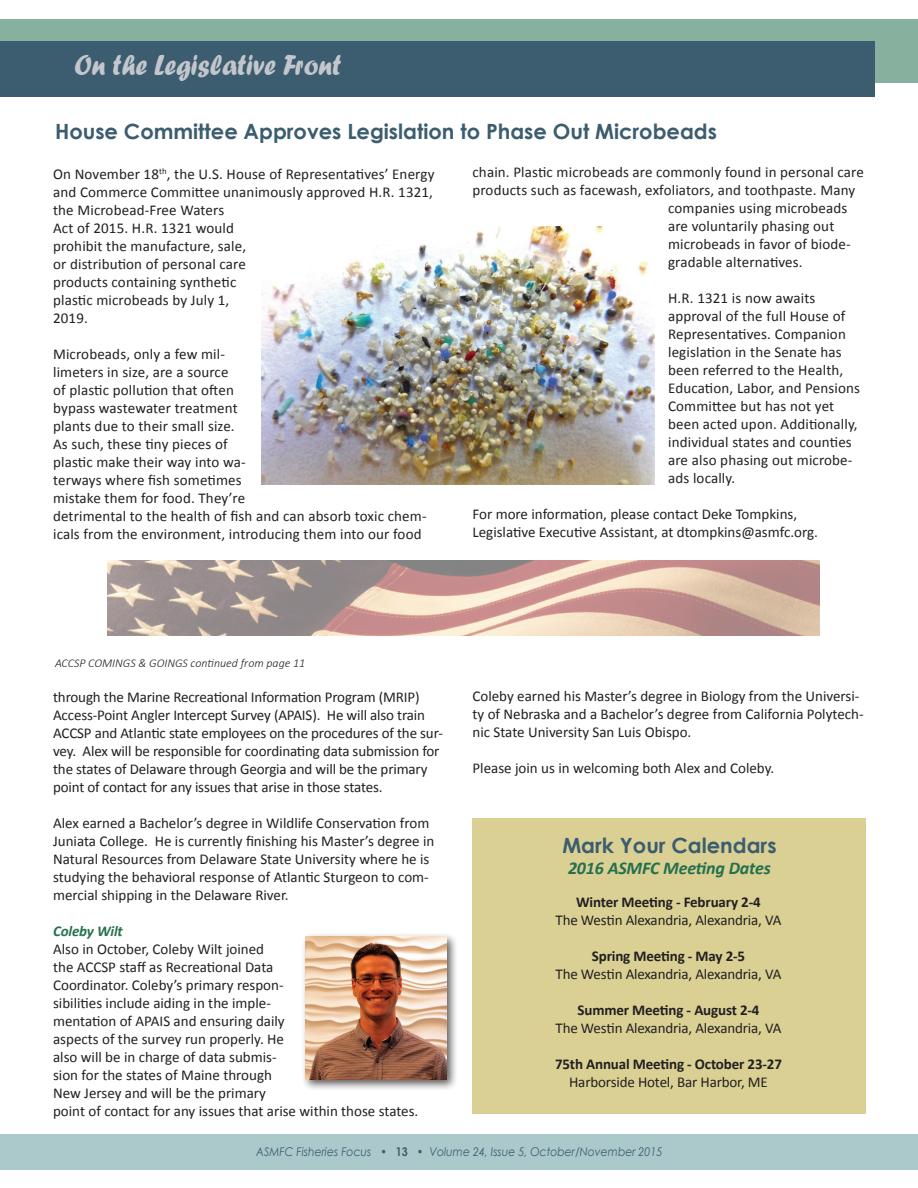
<style>
.page{position:relative;width:918px;height:1188px;background:#fff}
.page>*{position:absolute;margin:0;border:0;box-sizing:border-box;transform-origin:0 0}
.t1{font:30px "Forte";color:#c3c6cc;scale:.9 1}
.t2{font:700 21px "Century Gothic";color:#3c5d6f}
.t3{font:italic 700 18px "Calibri";letter-spacing:-.01em;color:#25704f}
.t4{font:15px/18px "Calibri";color:#231f20}
.t5{font:700 15px "Calibri";letter-spacing:-.01em;color:#231f20}
.t6{font:italic 700 15px "Calibri";letter-spacing:-.01em;color:#25704f}
.t7{font:italic 12px "Century Gothic";color:#3c5d6f;scale:.9 1}
.t8{font:italic 300 12px "Calibri";color:#231f20}
.s1{font-style:normal}
.s2{font-weight:700;font-style:normal}
</style>
<div class="page">
<div style="left:0;top:1134px;width:918px;height:36px;background:#abc9cb"></div>
<div style="left:0;top:19px;width:918px;height:64px;background:#88b09e"></div>
<div style="left:0;top:41px;width:875px;height:56px;background:#3c5d6f"></div>
<img style="left:108px;top:561px;width:712px;height:75px">
<img style="left:262px;top:226px;width:393px;height:258px">
<div style="left:302px;top:932px;width:157px;height:159px;background:#231f20;opacity:.75"></div>
<img style="left:306px;top:936px;width:140px;height:143px">
<div style="left:472px;top:818px;width:393px;height:296px;background:#dad094"></div>
<h1 class="t1" style="left:75px;top:48px;width:298px">On the Legislative Front</h1>
<h2 class="t2" style="left:55px;top:116px;width:663px">House Committee Approves Legislation to Phase Out Microbeads</h2>
<p class="t4" style="left:472px;top:163px;width:393px">chain. Plastic microbeads are commonly found in personal care</p>
<p class="t4" style="left:472px;top:181px;width:384px">products such as facewash, exfoliators, and toothpaste. Many</p>
<p class="t4" style="left:668px;top:199px;width:181px">companies using microbeads</p>
<p class="t4" style="left:668px;top:217px;width:168px">are voluntarily phasing out</p>
<p class="t4" style="left:668px;top:235px;width:184px">microbeads in favor of biode-</p>
<p class="t4" style="left:668px;top:253px;width:136px">gradable alternatives.</p>
<p class="t4" style="left:668px;top:289px;width:193px">H.R. 1321 is now awaits approval of the full House of<br>Representatives. Companion legislation in the Senate has been referred to the Health,<br>Education, Labor, and Pensions<br>Committee but has not yet been acted upon. Additionally, individual states and counties are also phasing out microbe&shy;ads locally.</p>
<p class="t4" style="left:472px;top:505px;width:347px">For more information, please contact Deke Tompkins,<br>Legislative Executive Assistant, at dtompkins@asmfc.org.</p>
<p class="t4" style="left:53px;top:165px;width:383px">On November 18<sup>th</sup>, the U.S. House of Representatives’ Energy and Commerce Committee unanimously approved H.R. 1321, the Microbead-Free Waters<br>Act of 2015. H.R. 1321 would<br>prohibit the manufacture, sale,<br>or distribution of personal care<br>products containing synthetic<br>plastic microbeads by July 1,<br>2019.</p>
<p class="t4" style="left:53px;top:345px;width:375px">Microbeads, only a few mil-<br>limeters in size, are a source<br>of plastic pollution that often<br>bypass wastewater treatment<br>plants due to their small size.<br>As such, these tiny pieces of<br>plastic make their way into wa-<br>terways where fish sometimes<br>mistake them for food. They’re<br>detrimental to the health of fish and can absorb toxic chem&shy;icals from the environment, introducing them into our food</p>
<p class="t8" style="left:55px;top:656px;width:252px">ACCSP COMINGS &amp; GOINGS continued from page 11</p>
<p class="t4" style="left:53px;top:688px;width:391px">through the Marine Recreational Information Program (MRIP)<br>Access-Point Angler Intercept Survey (APAIS). He will also train ACCSP and Atlantic state employees on the procedures of the sur&shy;vey. Alex will be responsible for coordinating data submission for the states of Delaware through Georgia and will be the primary point of contact for any issues that arise in those states.</p>
<p class="t4" style="left:53px;top:814px;width:383px">Alex earned a Bachelor’s degree in Wildlife Conservation from Juniata College. He is currently finishing his Master’s degree in Natural Resources from Delaware State University where he is studying the behavioral response of Atlantic Sturgeon to com&shy;mercial shipping in the Delaware River.</p>
<p class="t6" style="left:53px;top:921px;width:71px">Coleby Wilt</p>
<p class="t4" style="left:53px;top:940px;width:367px">Also in October, Coleby Wilt joined<br>the ACCSP staff as Recreational Data<br>Coordinator. Coleby’s primary respon-<br>sibilities include aiding in the imple-<br>mentation of APAIS and ensuring daily<br>aspects of the survey run properly. He<br>also will be in charge of data submis-<br>sion for the states of Maine through<br>New Jersey and will be the primary<br>point of contact for any issues that arise within those states.</p>
<p class="t4" style="left:472px;top:687px;width:393px">Coleby earned his Master’s degree in Biology from the Universi&shy;ty of Nebraska and a Bachelor’s degree from California Polytech&shy;nic State University San Luis Obispo.</p>
<p class="t4" style="left:472px;top:759px;width:303px">Please join us in welcoming both Alex and Coleby.</p>
<h2 class="t2" style="left:562px;top:830px;width:216px">Mark Your Calendars</h2>
<p class="t3" style="left:568px;top:857px;width:204px">2016 ASMFC Meeting Dates</p>
<p class="t5" style="left:576px;top:892px;width:186px">Winter Meeting - February 2-4</p>
<p class="t4" style="left:556px;top:911px;width:227px">The Westin Alexandria, Alexandria, VA</p>
<p class="t5" style="left:592px;top:946px;width:155px">Spring Meeting - May 2-5</p>
<p class="t4" style="left:556px;top:965px;width:227px">The Westin Alexandria, Alexandria, VA</p>
<p class="t5" style="left:578px;top:1000px;width:183px">Summer Meeting - August 2-4</p>
<p class="t4" style="left:556px;top:1019px;width:227px">The Westin Alexandria, Alexandria, VA</p>
<p class="t5" style="left:555px;top:1054px;width:228px">75th Annual Meeting - October 23-27</p>
<p class="t4" style="left:569px;top:1073px;width:200px">Harborside Hotel, Bar Harbor, ME</p>
<p class="t7" style="left:256px;top:1143px;width:453px">ASMFC Fisheries Focus <span class="s1">•</span> <span class="s2">13</span> <span class="s1">•</span> Volume 24, Issue 5, October/November 2015</p>
</div>
